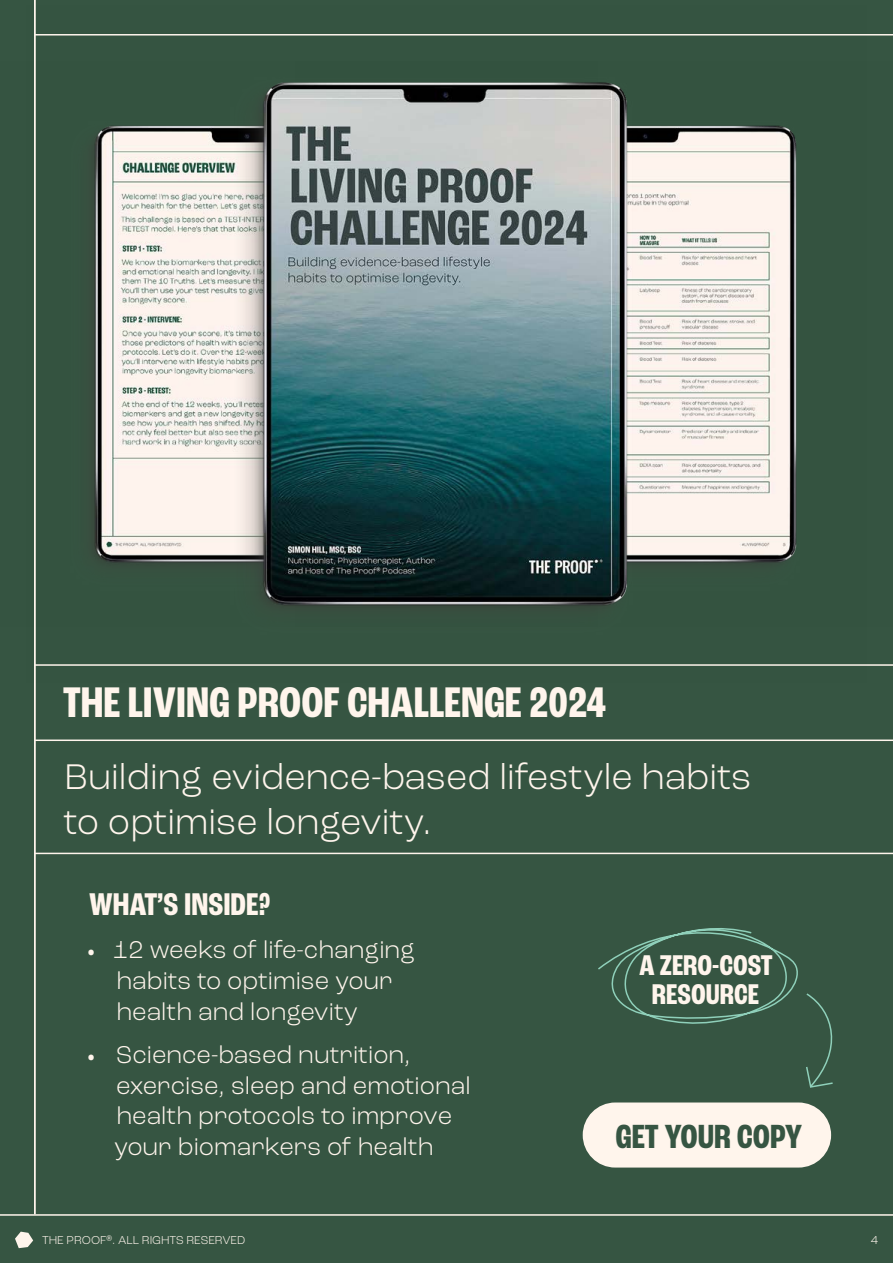
<style>
.page{position:relative;width:893px;height:1263px;background:#365542}
.page>*{position:absolute;margin:0;border:0;box-sizing:border-box;transform-origin:0 0}
.t1{font:700 condensed 45px "Roc Grotesk";color:#fff5ec}
.t2{font:300 37.5px/45px "Roc Grotesk";color:#fff5ec}
.t3{font:700 condensed 35.25px "Roc Grotesk";color:#365542}
.t4{font:700 condensed 33px "Roc Grotesk";color:#fff5ec}
.t5{font:700 condensed 30px/28.5px "Roc Grotesk";color:#fff5ec;text-align:center}
.t6{font:300 25.5px/30.6px "Roc Grotesk";color:#fff5ec}
.t7{font:300 12px "Roc Grotesk";color:#fff5ec}
.s1{font-weight:800;font-size:18px}
</style>
<div class="page">
<hr style="left:35px;top:853px;width:858px;height:1px;background:#fff5ec">
<hr style="left:35px;top:739px;width:858px;height:2px;background:#fff5ec">
<hr style="left:35px;top:664px;width:858px;height:2px;background:#fff5ec">
<div style="left:583px;top:1102px;width:248px;height:65px;background:#fff5ec;border-radius:33px"></div>
<svg style="left:805px;top:992px;width:38px;height:97px;background:#3b5c49"></svg>
<svg style="left:596px;top:919px;width:203px;height:110px;background:#3b5c49"></svg>
<div style="left:866px;top:62px;width:27px;height:564px;background:#355441"></div>
<div style="left:0;top:62px;width:26px;height:564px;background:#355441"></div>
<img style="left:26px;top:5px;width:840px;height:678px">
<hr style="left:0;top:1214px;width:893px;height:2px;background:#fff5ec">
<hr style="left:34px;top:34px;width:859px;height:2px;background:#fff5ec">
<hr style="left:34px;top:0;width:2px;height:1214px;background:#fff5ec">
<svg style="left:15px;top:1231px;width:18px;height:17px"></svg>
<h1 class="t1" style="left:63px;top:675px;width:544px">THE LIVING PROOF CHALLENGE 2024</h1>
<h2 class="t2" style="left:64px;top:753px;width:689px">Building evidence-based lifestyle habits to optimise longevity.</h2>
<p class="t4" style="left:89px;top:884px;width:183px">WHAT’S INSIDE?</p>
<p class="t6" style="left:116px;top:934px;width:300px;text-indent:-28px"><span class="s1">•</span> 12 weeks of life-changing habits to optimise your health and longevity</p>
<p class="t6" style="left:114px;top:1039px;width:358px;text-indent:-26px"><span class="s1">•</span> Science-based nutrition, exercise, sleep and emotional health protocols to improve your biomarkers of health</p>
<p class="t5" style="left:639px;top:952px;width:135px">A ZERO-COST<br>RESOURCE</p>
<h3 class="t3" style="left:615px;top:1115px;width:188px">GET YOUR COPY</h3>
<p class="t7" style="left:42px;top:1233px;width:205px">THE PROOF<sup>®</sup>. ALL RIGHTS RESERVED</p>
<p class="t7" style="left:871px;top:1233px;width:9px">4</p>
</div>
